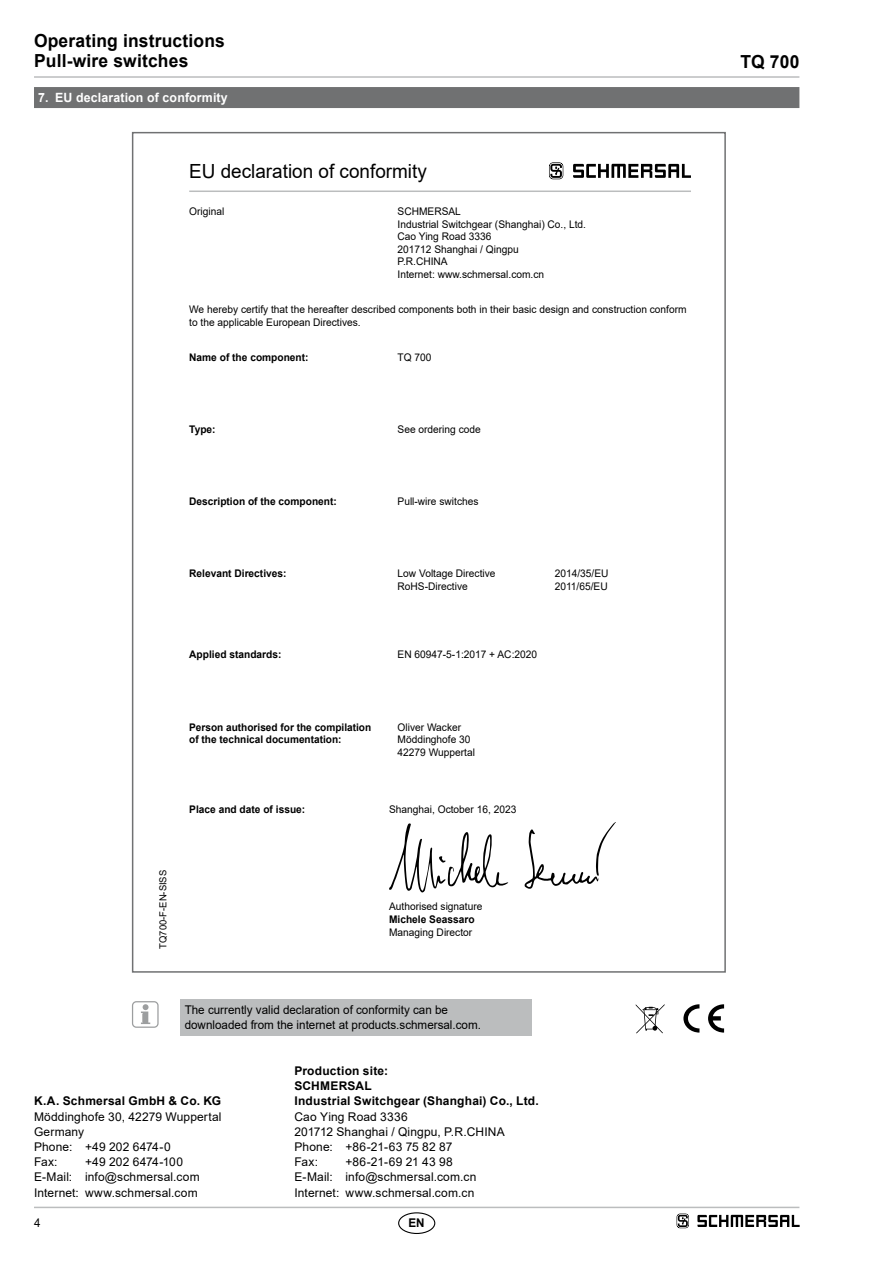
<style>
.page{position:relative;width:893px;height:1263px;background:#fff}
.page>*{position:absolute;margin:0;border:0;box-sizing:border-box;transform-origin:0 0}
.t1{font:19.5px "Arial";color:#000}
.t2{font:700 18px/20.2px "Arial";letter-spacing:.01em;color:#000}
.t3{font:700 12.75px "Arial";letter-spacing:.01em;color:#fff}
.t4{font:12px/15.1px "Arial";letter-spacing:.01em;color:#000}
.t5{font:700 12px/15.1px "Arial";letter-spacing:.015em;color:#000}
.t6{font:10.5px/12.6px "Arial";color:#000}
.t7{font:700 10.5px "Arial";color:#000}
.t8{font:700 10.5px/12.6px "Arial";color:#000;scale:.96 1}
.t9{font:9.75px "Arial";color:#000}
</style>
<div class="page">
<hr style="left:34px;top:1207px;width:765px;height:1px;background:#bbbdbe">
<hr style="left:34px;top:76px;width:765px;height:2px;background:#bbbdbe">
<div style="left:398px;top:1212px;width:37px;height:22px;border:1px solid #000;border-radius:50%"></div>
<div style="left:34px;top:87px;width:765px;height:21px;background:#707172"></div>
<div style="left:180px;top:999px;width:351px;height:37px;background:#bbbdbe"></div>
<svg style="left:141px;top:1004px;width:9px;height:20px"></svg>
<div style="left:132px;top:1001px;width:27px;height:27px;border:1px solid #9c9e9f;border-radius:4px"></div>
<svg style="left:683px;top:1004px;width:16px;height:28px"></svg>
<svg style="left:708px;top:1004px;width:16px;height:28px"></svg>
<svg style="left:636px;top:1004px;width:29px;height:29px"></svg>
<svg style="left:549px;top:162px;width:14px;height:17px"></svg>
<svg style="left:573px;top:164px;width:118px;height:14px"></svg>
<svg style="left:677px;top:1213px;width:12px;height:15px"></svg>
<svg style="left:697px;top:1215px;width:102px;height:12px"></svg>
<svg style="left:389px;top:823px;width:119px;height:69px"></svg>
<svg style="left:524px;top:822px;width:92px;height:67px"></svg>
<hr style="left:189px;top:190px;width:502px;height:2px;background:#bbbdbe">
<h2 class="t2" style="left:34px;top:31px;width:192px">Operating instructions<br>Pull-wire switches</h2>
<p class="t3" style="left:38px;top:89px;width:191px">7. EU declaration of conformity</p>
<h1 class="t1" style="left:189px;top:158px;width:239px">EU declaration of conformity</h1>
<p class="t6" style="left:189px;top:205px;width:37px">Original</p>
<p class="t6" style="left:398px;top:205px;width:190px">SCHMERSAL<br>Industrial Switchgear (Shanghai) Co., Ltd.<br>Cao Ying Road 3336<br>201712 Shanghai / Qingpu<br>P.R.CHINA<br>Internet: www.schmersal.com.cn</p>
<p class="t6" style="left:189px;top:303px;width:499px">We hereby certify that the hereafter described components both in their basic design and construction conform to the applicable European Directives.</p>
<p class="t7" style="left:189px;top:349px;width:121px">Name of the component:</p>
<p class="t6" style="left:398px;top:351px;width:35px">TQ 700</p>
<p class="t7" style="left:189px;top:422px;width:28px">Type:</p>
<p class="t6" style="left:398px;top:423px;width:85px">See ordering code</p>
<p class="t7" style="left:189px;top:494px;width:149px">Description of the component:</p>
<p class="t6" style="left:398px;top:495px;width:82px">Pull-wire switches</p>
<p class="t7" style="left:189px;top:566px;width:99px">Relevant Directives:</p>
<p class="t6" style="left:398px;top:567px;width:99px">Low Voltage Directive<br>RoHS-Directive</p>
<p class="t6" style="left:555px;top:567px;width:55px">2014/35/EU<br>2011/65/EU</p>
<p class="t7" style="left:189px;top:647px;width:94px">Applied standards:</p>
<p class="t6" style="left:398px;top:648px;width:141px">EN 60947-5-1:2017 + AC:2020</p>
<p class="t8" style="left:189px;top:721px;width:191px">Person authorised for the compilation of the technical documentation:</p>
<p class="t6" style="left:398px;top:720px;width:79px">Oliver Wacker<br>Möddinghofe 30<br>42279 Wuppertal</p>
<p class="t9" style="left:156px;top:949px;width:80px;rotate:-90deg">TQ700-F-EN-SISS</p>
<p class="t7" style="left:189px;top:802px;width:118px">Place and date of issue:</p>
<p class="t6" style="left:389px;top:803px;width:129px">Shanghai, October 16, 2023</p>
<p class="t6" style="left:389px;top:900px;width:95px">Authorised signature</p>
<p class="t7" style="left:389px;top:912px;width:87px">Michele Seassaro</p>
<p class="t6" style="left:389px;top:925px;width:85px">Managing Director</p>
<p class="t4" style="left:185px;top:1002px;width:298px">The currently valid declaration of conformity can be downloaded from the internet at products.schmersal.com.</p>
<p class="t5" style="left:34px;top:1094px;width:189px">K.A. Schmersal GmbH &amp; Co. KG</p>
<p class="t4" style="left:34px;top:1109px;width:189px">Möddinghofe 30, 42279 Wuppertal<br>Germany<br>Phone: +49 202 6474-0<br>Fax:</p>
<p class="t4" style="left:34px;top:1154px;width:167px;text-indent:51px">+49 202 6474-100<br>E-Mail: info@schmersal.com<br>Internet: www.schmersal.com</p>
<p class="t5" style="left:294px;top:1063px;width:246px">Production site:<br>SCHMERSAL<br>Industrial Switchgear (Shanghai) Co., Ltd.</p>
<p class="t4" style="left:294px;top:1109px;width:212px">Cao Ying Road 3336<br>201712 Shanghai / Qingpu, P.R.CHINA<br>Phone: +86-21-63 75 82 87<br>Fax:</p>
<p class="t4" style="left:294px;top:1154px;width:183px;text-indent:51px">+86-21-69 21 43 98<br>E-Mail: info@schmersal.com.cn<br>Internet: www.schmersal.com.cn</p>
<p class="t4" style="left:34px;top:1215px;width:8px">4</p>
<p class="t5" style="left:408px;top:1215px;width:18px">EN</p>
<h2 class="t2" style="left:740px;top:52px;width:61px">TQ 700</h2>
</div>
